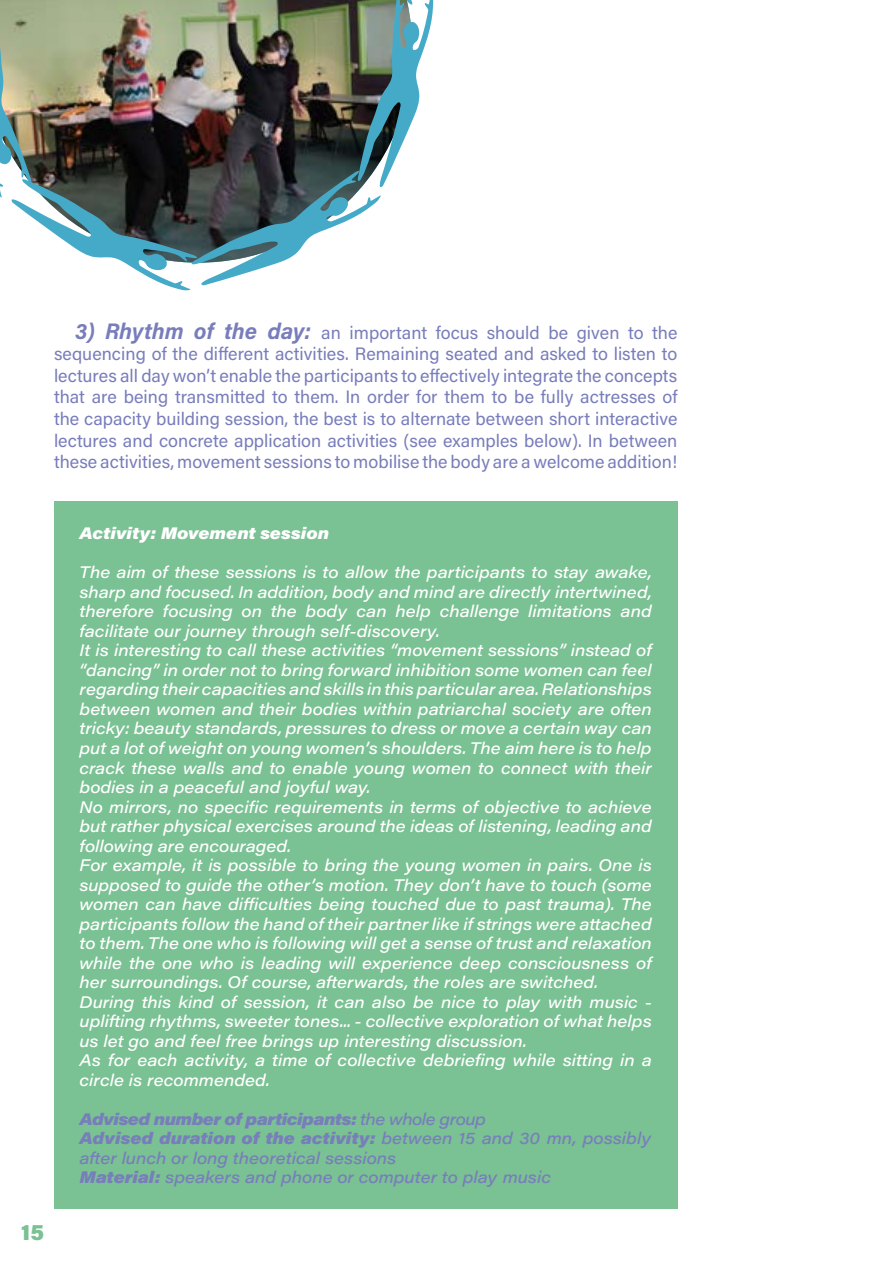
<style>
.page{position:relative;width:893px;height:1263px;background:#fff}
.page>*{position:absolute;margin:0;border:0;box-sizing:border-box;transform-origin:0 0}
.t1{font:22.5px "Acumin Variable Concept";color:#7ac193}
.t2{font:18px/21.6px "Acumin Variable Concept";letter-spacing:.02em;color:#787dbb;text-align:justify}
.t3{font:16.5px/19.5px "Acumin Variable Concept";letter-spacing:.09em;color:#fff}
.t4{font:16.5px/19.5px "Acumin Variable Concept";letter-spacing:.105em;color:#787dbb}
.t5{font:16.5px "Acumin Variable Concept";letter-spacing:.16em;color:#fff}
.s1{font-size:22.5px}
</style>
<div class="page">
<div style="left:54px;top:502px;width:623px;height:707px;background:#7ac193"></div>
<img style="left:0;top:0;width:433px;height:291px">
<p class="t2" style="left:54px;top:321px;width:625px;text-indent:21px"><span class="s1">3) Rhythm of the day:</span> an important focus should be given to the sequencing of the different activities. Remaining seated and asked to listen to lectures all day won’t enable the participants to effectively integrate the concepts that are being transmitted to them. In order for them to be fully actresses of the capacity building session, the best is to alternate between short interactive lectures and concrete application activities (see examples below). In between these activities, movement sessions to mobilise the body are a welcome addition!</p>
<h1 class="t1" style="left:21px;top:1216px;width:23px">15</h1>
<p class="t5" style="left:80px;top:522px;width:249px">Activity: Movement session</p>
<p class="t3" style="left:80px;top:562px;width:573px">The aim of these sessions is to allow the participants to stay awake, sharp and focused. In addition, body and mind are directly intertwined, therefore focusing on the body can help challenge limitations and facilitate our journey through self-discovery.<br>It is interesting to call these activities “movement sessions” instead of “dancing” in order not to bring forward inhibition some women can feel regarding their capacities and skills in this particular area. Relationships between women and their bodies within patriarchal society are often tricky: beauty standards, pressures to dress or move a certain way can put a lot of weight on young women’s shoulders. The aim here is to help crack these walls and to enable young women to connect with their bodies in a peaceful and joyful way.<br>No mirrors, no specific requirements in terms of objective to achieve but rather physical exercises around the ideas of listening, leading and following are encouraged.<br>For example, it is possible to bring the young women in pairs. One is supposed to guide the other’s motion. They don’t have to touch (some women can have difficulties being touched due to past trauma). The participants follow the hand of their partner like if strings were attached to them. The one who is following will get a sense of trust and relaxation while the one who is leading will experience deep consciousness of her surroundings. Of course, afterwards, the roles are switched.<br>During this kind of session, it can also be nice to play with music - uplifting rhythms, sweeter tones... - collective exploration of what helps us let go and feel free brings up interesting discussion.<br>As for each activity, a time of collective debriefing while sitting in a circle is recommended.</p>
<p class="t4" style="left:80px;top:1108px;width:571px">Advised number of participants: the whole group<br>Advised duration of the activity: between 15 and 30 mn, possibly after lunch or long theoretical sessions<br>Material: speakers and phone or computer to play music</p>
</div>
